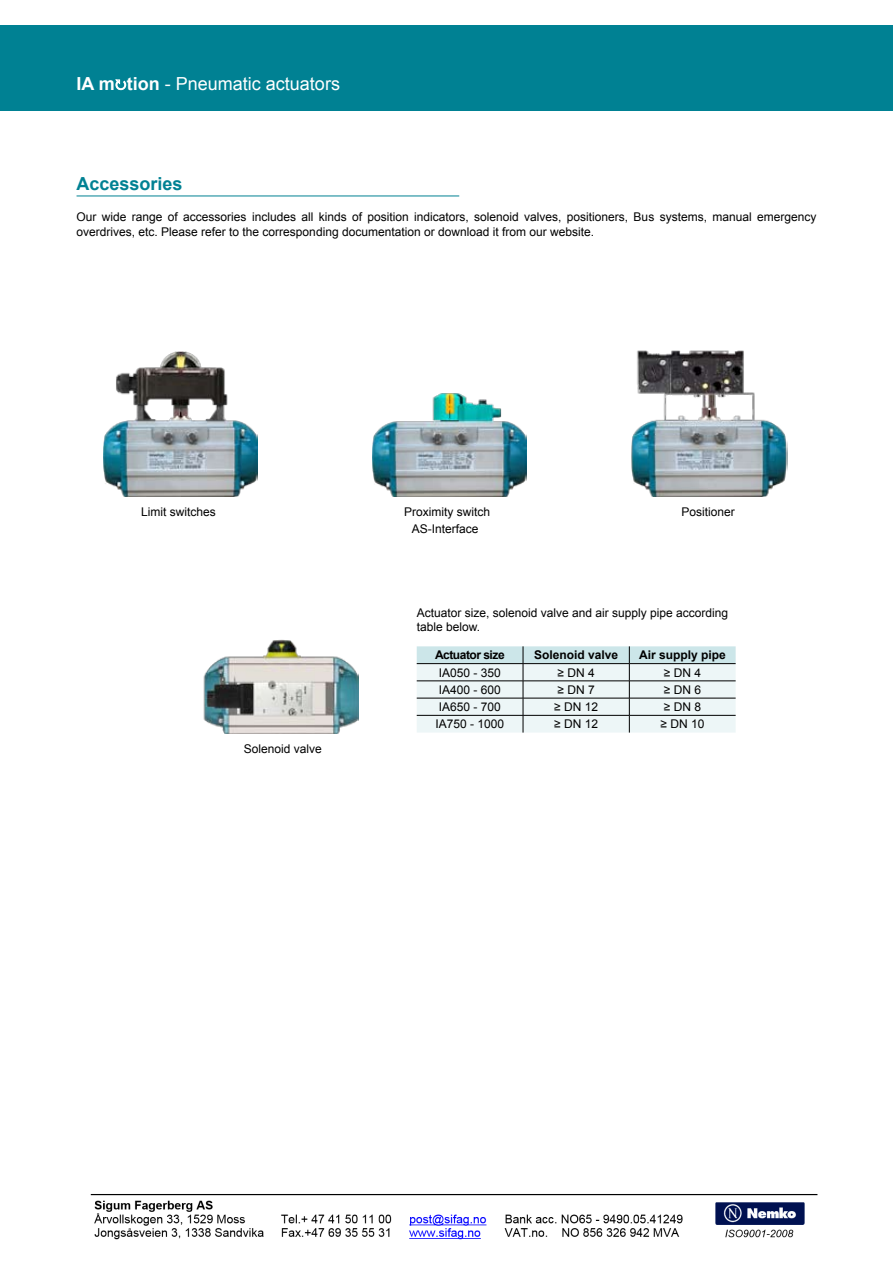
<style>
.page{position:relative;width:893px;height:1263px;background:#fff}
.page>*{position:absolute;margin:0;border:0;box-sizing:border-box;transform-origin:0 0}
.t1{font:18px "Arial";color:#fff}
.t2{font:700 18px "Arial";color:#008193}
.t3{font:12px/14.4px "Arial";color:#000}
.t4{font:700 12px "Arial";color:#000}
.t5{font:700 12px "Arial";letter-spacing:-.04em;color:#000}
.s1{font-weight:700}
</style>
<div class="page">
<div style="left:0;top:26px;width:893px;height:85px;background:#008193"></div>
<img style="left:203px;top:639px;width:156px;height:94px">
<img style="left:631px;top:350px;width:156px;height:146px">
<img style="left:373px;top:393px;width:154px;height:104px">
<img style="left:103px;top:351px;width:154px;height:145px">
<svg style="left:417px;top:646px;width:319px;height:87px"></svg>
<hr style="left:77px;top:196px;width:382px;height:1px;background:#008193">
<img style="left:90px;top:1194px;width:728px;height:46px">
<svg style="left:115px;top:79px;width:12px;height:11px"></svg>
<h1 class="t1" style="left:77px;top:72px;width:265px"><span class="s1">IA m tion</span> - Pneumatic actuators</h1>
<h1 class="t2" style="left:77px;top:171px;width:108px">Accessories</h1>
<p class="t3" style="left:77px;top:210px;width:741px">Our wide range of accessories includes all kinds of position indicators, solenoid valves, positioners, Bus systems, manual emergency overdrives, etc. Please refer to the corresponding documentation or download it from our website.</p>
<p class="t3" style="left:141px;top:504px;width:76px">Limit switches</p>
<p class="t3" style="left:244px;top:742px;width:80px">Solenoid valve</p>
<p class="t3" style="left:404px;top:504px;width:88px;line-height:17px;text-align:center">Proximity switch<br>AS-Interface</p>
<p class="t3" style="left:681px;top:504px;width:55px">Positioner</p>
<p class="t3" style="left:417px;top:605px;width:313px">Actuator size, solenoid valve and air supply pipe according table below.</p>
<p class="t5" style="left:435px;top:647px;width:71px">Actuator size</p>
<p class="t4" style="left:534px;top:647px;width:86px">Solenoid valve</p>
<p class="t4" style="left:639px;top:647px;width:88px">Air supply pipe</p>
<p class="t3" style="left:439px;top:665px;width:64px">IA050 - 350</p>
<p class="t3" style="left:558px;top:665px;width:39px">≥ DN 4</p>
<p class="t3" style="left:664px;top:665px;width:39px">≥ DN 4</p>
<p class="t3" style="left:439px;top:682px;width:64px">IA400 - 600</p>
<p class="t3" style="left:558px;top:682px;width:39px">≥ DN 7</p>
<p class="t3" style="left:664px;top:682px;width:39px">≥ DN 6</p>
<p class="t3" style="left:439px;top:700px;width:64px">IA650 - 700</p>
<p class="t3" style="left:554px;top:700px;width:45px">≥ DN 12</p>
<p class="t3" style="left:664px;top:700px;width:39px">≥ DN 8</p>
<p class="t3" style="left:435px;top:717px;width:70px">IA750 - 1000</p>
<p class="t3" style="left:554px;top:717px;width:45px">≥ DN 12</p>
<p class="t3" style="left:661px;top:717px;width:45px">≥ DN 10</p>
</div>
